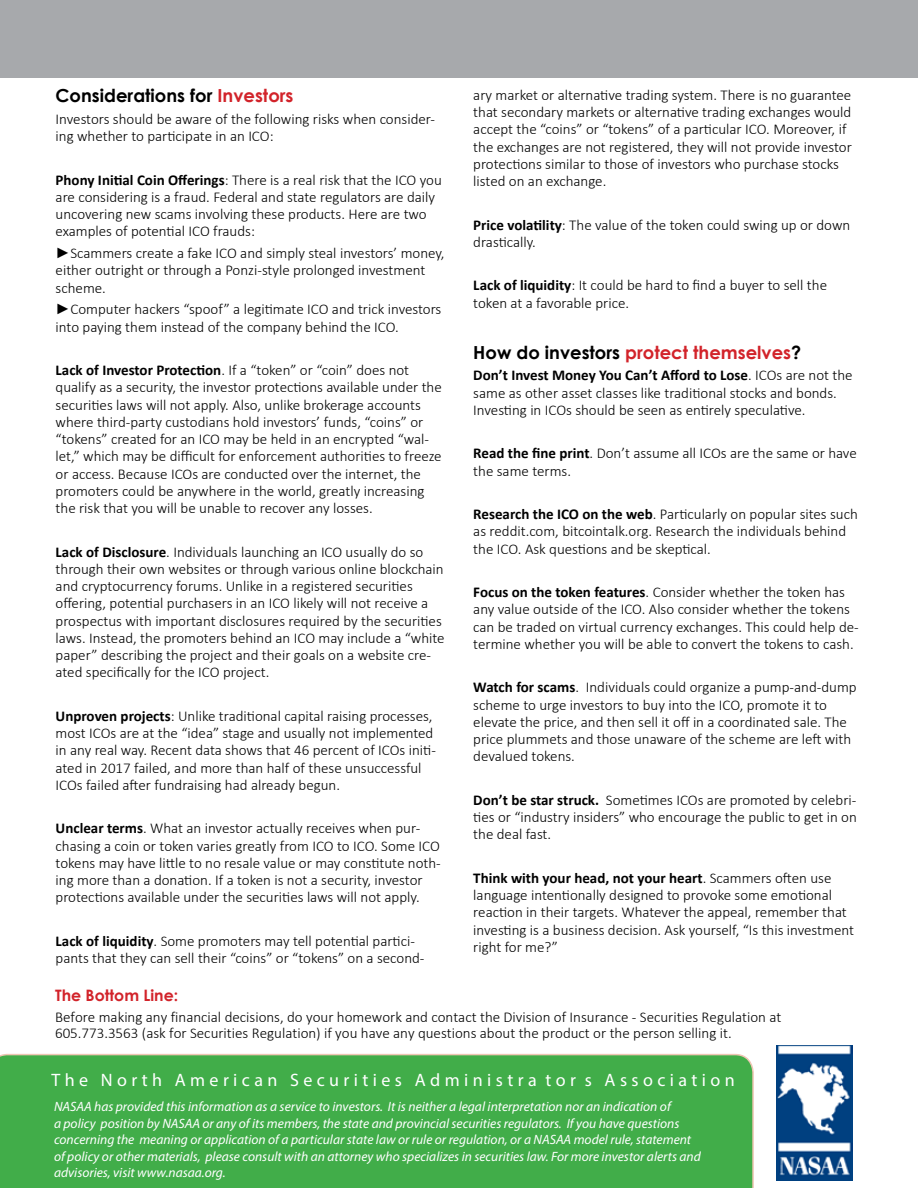
<style>
.page{position:relative;width:918px;height:1188px;background:#fff}
.page>*{position:absolute;margin:0;border:0;box-sizing:border-box;transform-origin:0 0}
.t1{font:18px "Myriad Pro";letter-spacing:.245em;color:#fff}
.t2{font:700 18px "Century Gothic";color:#d2232a}
.t3{font:700 18px "Century Gothic";color:#000}
.t4{font:700 15.75px "Century Gothic";color:#d2232a}
.t5{font:300 15px/17.2px "Calibri";color:#000}
.t6{font:italic 13.5px/16.5px "Myriad Pro";color:#fff}
.s1{color:#d2232a}
.s2{font-weight:700}
.s3{font-family:"Arial";font-weight:400}
.s4{color:#000}
</style>
<div class="page">
<div style="left:0;top:1054px;width:754px;height:134px;background:#41ad49"></div>
<img style="left:777px;top:1045px;width:75px;height:136px">
<div style="left:0;top:0;width:918px;height:78px;background:#a7a9ac"></div>
<p class="t3" style="left:56px;top:82px;width:239px">Considerations for <span class="s1">Investors</span></p>
<p class="t5" style="left:56px;top:110px;width:381px">Investors should be aware of the following risks when consider&shy;ing whether to participate in an ICO:</p>
<p class="t5" style="left:56px;top:171px;width:388px"><span class="s2">Phony Initial Coin Offerings</span>: There is a real risk that the ICO you are considering is a fraud. Federal and state regulators are daily uncovering new scams involving these products. Here are two examples of potential ICO frauds:</p>
<p class="t5" style="left:56px;top:244px;width:391px"><span class="s3">►</span>Scammers create a fake ICO and simply steal investors’ money, either outright or through a Ponzi-style prolonged investment scheme.</p>
<p class="t5" style="left:56px;top:301px;width:387px"><span class="s3">►</span>Computer hackers “spoof” a legitimate ICO and trick investors into paying them instead of the company behind the ICO.</p>
<p class="t5" style="left:56px;top:361px;width:388px"><span class="s2">Lack of Investor Protection</span>. If a “token” or “coin” does not qualify as a security, the investor protections available under the securities laws will not apply. Also, unlike brokerage accounts where third-party custodians hold investors’ funds, “coins” or “tokens” created for an ICO may be held in an encrypted “wal&shy;let,” which may be difficult for enforcement authorities to freeze or access. Because ICOs are conducted over the internet, the promoters could be anywhere in the world, greatly increasing the risk that you will be unable to recover any losses.</p>
<p class="t5" style="left:56px;top:543px;width:391px"><span class="s2">Lack of Disclosure</span>. Individuals launching an ICO usually do so through their own websites or through various online blockchain and cryptocurrency forums. Unlike in a registered securities offering, potential purchasers in an ICO likely will not receive a prospectus with important disclosures required by the securities laws. Instead, the promoters behind an ICO may include a “white paper” describing the project and their goals on a website cre&shy;ated specifically for the ICO project.</p>
<p class="t5" style="left:56px;top:707px;width:382px"><span class="s2">Unproven projects</span>: Unlike traditional capital raising processes, most ICOs are at the “idea” stage and usually not implemented in any real way. Recent data shows that 46 percent of ICOs initi&shy;ated in 2017 failed, and more than half of these unsuccessful ICOs failed after fundraising had already begun.</p>
<p class="t5" style="left:56px;top:820px;width:387px"><span class="s2">Unclear terms</span>. What an investor actually receives when pur&shy;chasing a coin or token varies greatly from ICO to ICO. Some ICO tokens may have little to no resale value or may constitute noth&shy;ing more than a donation. If a token is not a security, investor protections available under the securities laws will not apply.</p>
<p class="t5" style="left:56px;top:932px;width:370px"><span class="s2">Lack of liquidity</span>. Some promoters may tell potential partici&shy;pants that they can sell their “coins” or “tokens” on a second-</p>
<p class="t5" style="left:473px;top:86px;width:380px">ary market or alternative trading system. There is no guarantee that secondary markets or alternative trading exchanges would accept the “coins” or “tokens” of a particular ICO. Moreover, if the exchanges are not registered, they will not provide investor protections similar to those of investors who purchase stocks listed on an exchange.</p>
<p class="t5" style="left:473px;top:216px;width:378px"><span class="s2">Price volatility</span>: The value of the token could swing up or down drastically.</p>
<p class="t5" style="left:473px;top:277px;width:355px"><span class="s2">Lack of liquidity</span>: It could be hard to find a buyer to sell the token at a favorable price.</p>
<p class="t2" style="left:473px;top:338px;width:329px"><span class="s4">How do investors</span> protect themselves<span class="s4">?</span></p>
<p class="t5" style="left:473px;top:367px;width:381px"><span class="s2">Don’t Invest Money You Can’t Afford to Lose</span>. ICOs are not the same as other asset classes like traditional stocks and bonds.<br>Investing in ICOs should be seen as entirely speculative.</p>
<p class="t5" style="left:473px;top:445px;width:385px"><span class="s2">Read the fine print</span>. Don’t assume all ICOs are the same or have the same terms.</p>
<p class="t5" style="left:473px;top:505px;width:386px"><span class="s2">Research the ICO on the web</span>. Particularly on popular sites such as reddit.com, bitcointalk.org. Research the individuals behind the ICO. Ask questions and be skeptical.</p>
<p class="t5" style="left:473px;top:583px;width:387px"><span class="s2">Focus on the token features</span>. Consider whether the token has any value outside of the ICO. Also consider whether the tokens can be traded on virtual currency exchanges. This could help de&shy;termine whether you will be able to convert the tokens to cash.</p>
<p class="t5" style="left:473px;top:679px;width:385px"><span class="s2">Watch for scams</span>. Individuals could organize a pump-and-dump scheme to urge investors to buy into the ICO, promote it to elevate the price, and then sell it off in a coordinated sale. The price plummets and those unaware of the scheme are left with devalued tokens.</p>
<p class="t5" style="left:473px;top:791px;width:385px;text-align:justify"><span class="s2">Don’t be star struck.</span> Sometimes ICOs are promoted by celebri&shy;ties or “industry insiders” who encourage the public to get in on the deal fast.</p>
<p class="t5" style="left:473px;top:869px;width:382px"><span class="s2">Think with your head, not your heart</span>. Scammers often use language intentionally designed to provoke some emotional reaction in their targets. Whatever the appeal, remember that investing is a business decision. Ask yourself, “Is this investment right for me?”</p>
<p class="t4" style="left:55px;top:983px;width:125px">The Bottom Line:</p>
<p class="t5" style="left:55px;top:1008px;width:728px;line-height:16.5px">Before making any financial decisions, do your homework and contact the Division of Insurance - Securities Regulation at<br>605.773.3563 (ask for Securities Regulation) if you have any questions about the product or the person selling it.</p>
<p class="t1" style="left:52px;top:1069px;width:685px">The North American Securities Administra tor s Association</p>
<p class="t6" style="left:54px;top:1098px;width:648px">NASAA has provided this information as a service to investors. It is neither a legal interpretation nor an indication of<br>a policy position by NASAA or any of its members, the state and provincial securities regulators. If you have questions concerning the meaning or application of a particular state law or rule or regulation, or a NASAA model rule, statement of policy or other materials, please consult with an attorney who specializes in securities law. For more investor alerts and advisories, visit www.nasaa.org.</p>
</div>
